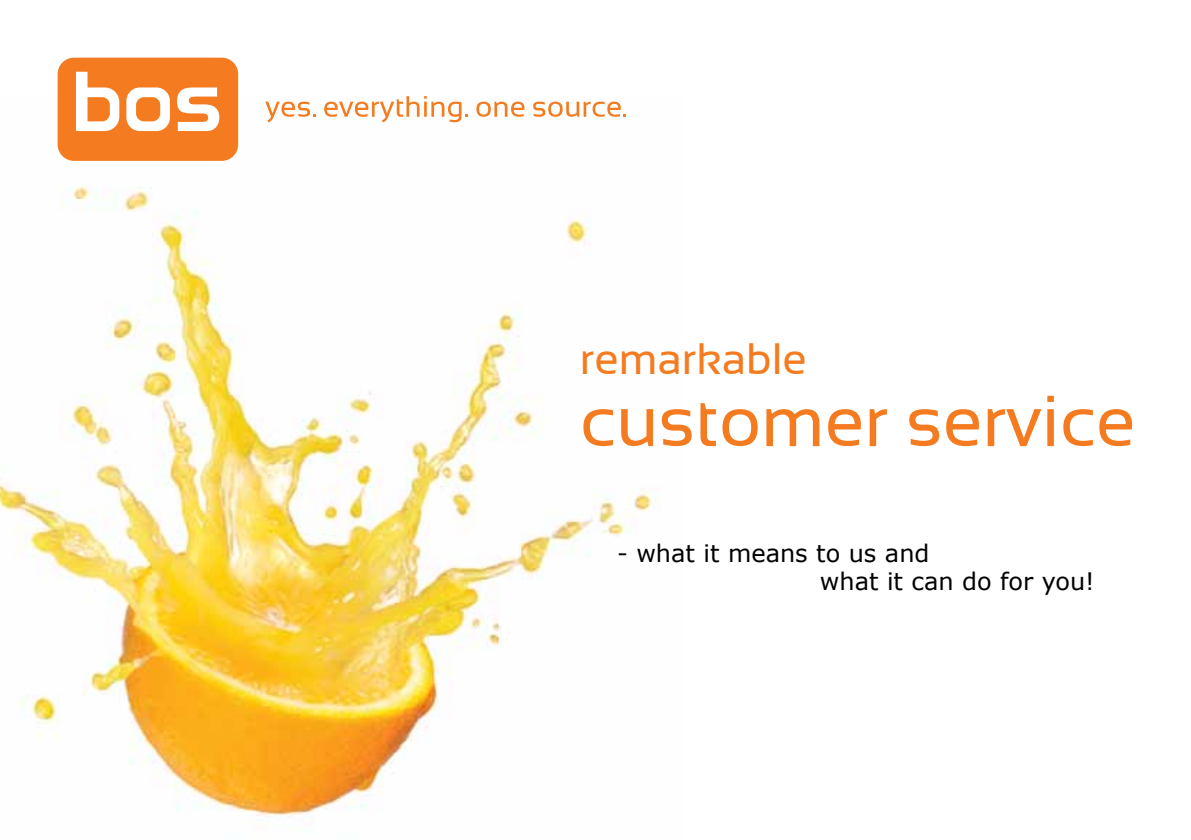
<style>
.page{position:relative;width:1191px;height:840px;background:#fff}
.page>*{position:absolute;margin:0;border:0;box-sizing:border-box;transform-origin:0 0}
.t1{font:72px "Sansation";color:#f47b20}
.t2{font:44px "Sansation";color:#f47b20}
.t3{font:24px/28.8px "Verdana";color:#000}
</style>
<div class="page">
<img style="left:0;top:96px;width:660px;height:724px">
<div style="left:607px;top:413px;width:34px;height:35px;background:#fff"></div>
<svg style="left:265px;top:102px;width:50px;height:20px"></svg>
<svg style="left:324px;top:96px;width:144px;height:26px"></svg>
<svg style="left:476px;top:102px;width:48px;height:15px"></svg>
<svg style="left:533px;top:102px;width:93px;height:15px"></svg>
<div style="left:58px;top:58px;width:180px;height:103px;background:#f47b1f;border-radius:16px"></div>
<svg style="left:177px;top:87px;width:42px;height:44px"></svg>
<svg style="left:126px;top:87px;width:44px;height:44px"></svg>
<svg style="left:76px;top:72px;width:43px;height:59px"></svg>
<h2 class="t2" style="left:580px;top:334px;width:228px">remarkable</h2>
<h1 class="t1" style="left:580px;top:380px;width:557px">customer service</h1>
<p class="t3" style="left:820px;top:538px;width:276px;text-indent:-203px">- what it means to us and<br>what it can do for you!</p>
</div>
